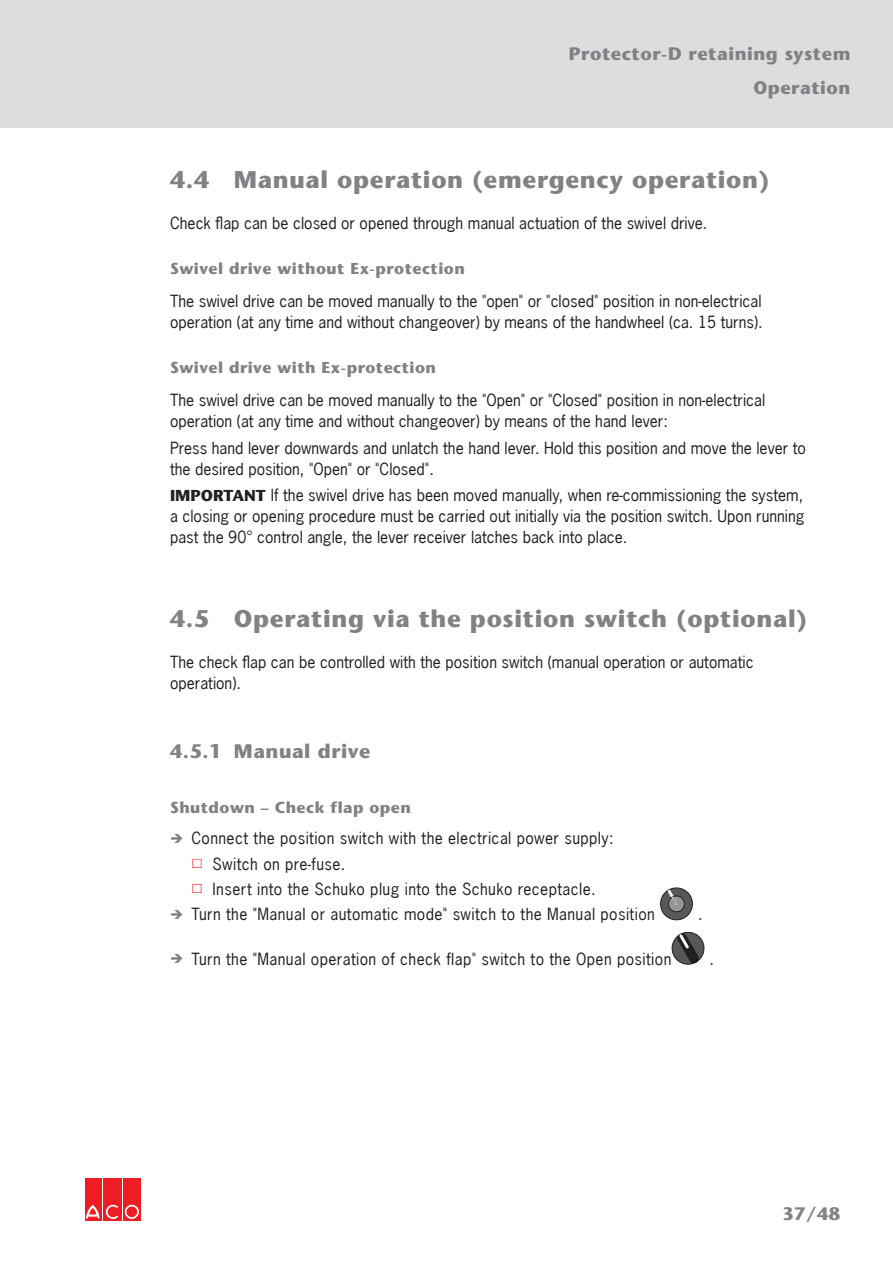
<style>
.page{position:relative;width:893px;height:1263px;background:#fff}
.page>*{position:absolute;margin:0;border:0;box-sizing:border-box;transform-origin:0 0}
.t1{font:700 24px "Stone Sans";letter-spacing:.03em;color:#808285}
.t2{font:700 19.5px "Stone Sans";letter-spacing:.03em;color:#808285}
.t3{font:700 18px "Stone Sans";letter-spacing:.03em;color:#808285}
.body_basic_Einzug{font:15.75px/21px "News Gothic";color:#231f20}
.body_basic_Einzug-2{font:15.75px "News Gothic";letter-spacing:.025em;color:#231f20}
.heading_h4_no{font:700 15.75px "Stone Sans";letter-spacing:.03em;color:#808285}
.s1{font-family:"Stone Sans";font-weight:700}
</style>
<div class="page">
<div style="left:0;top:0;width:893px;height:128px;background:#dcdddf"></div>
<div style="left:85px;top:1178px;width:17px;height:42px;background:#ee1d23"></div>
<div style="left:103px;top:1178px;width:18px;height:42px;background:#ee1d23"></div>
<svg style="left:86px;top:1204px;width:32px;height:15px"></svg>
<div style="left:123px;top:1178px;width:17px;height:42px;background:#ee1d23"></div>
<svg style="left:124px;top:1204px;width:15px;height:15px"></svg>
<div style="left:124px;top:1204px;width:16px;height:15px;border:1px solid #ee1d23;border-radius:50%"></div>
<div style="left:127px;top:1207px;width:10px;height:10px;background:#ee1d23;border-radius:50%"></div>
<div style="left:127px;top:1207px;width:10px;height:10px;border:1px solid #ee1d23;border-radius:50%"></div>
<svg style="left:660px;top:888px;width:33px;height:32px"></svg>
<svg style="left:672px;top:932px;width:32px;height:32px"></svg>
<p class="t3" style="left:569px;top:43px;width:283px">Protector-D retaining system</p>
<p class="t3" style="left:753px;top:77px;width:99px">Operation</p>
<p class="t1" style="left:170px;top:165px;width:601px">4.4 Manual operation (emergency operation)</p>
<p class="body_basic_Einzug" style="left:170px;top:212px;width:539px">Check flap can be closed or opened through manual actuation of the swivel drive.</p>
<p class="heading_h4_no" style="left:170px;top:259px;width:296px">Swivel drive without Ex-protection</p>
<p class="body_basic_Einzug" style="left:170px;top:290px;width:594px">The swivel drive can be moved manually to the "open" or "closed" position in non-electrical operation (at any time and without changeover) by means of the handwheel (ca. 15 turns).</p>
<p class="heading_h4_no" style="left:170px;top:358px;width:267px">Swivel drive with Ex-protection</p>
<p class="body_basic_Einzug" style="left:170px;top:389px;width:597px">The swivel drive can be moved manually to the "Open" or "Closed" position in non-electrical operation (at any time and without changeover) by means of the hand lever:</p>
<p class="body_basic_Einzug" style="left:170px;top:437px;width:637px">Press hand lever downwards and unlatch the hand lever. Hold this position and move the lever to the desired position, "Open" or "Closed".</p>
<p class="body_basic_Einzug" style="left:170px;top:485px;width:636px;text-align:justify"><span class="s1">IMPORTANT</span> If the swivel drive has been moved manually, when re-commissioning the system, a closing or opening procedure must be carried out initially via the position switch. Upon running past the 90° control angle, the lever receiver latches back into place.</p>
<p class="t1" style="left:170px;top:605px;width:638px">4.5 Operating via the position switch (optional)</p>
<p class="body_basic_Einzug" style="left:170px;top:652px;width:585px">The check flap can be controlled with the position switch (manual operation or automatic operation).</p>
<p class="t2" style="left:170px;top:739px;width:202px">4.5.1 Manual drive</p>
<p class="heading_h4_no" style="left:170px;top:798px;width:242px">Shutdown – Check flap open</p>
<p class="body_basic_Einzug-2" style="left:191px;top:828px;width:424px">Connect the position switch with the electrical power supply:</p>
<p class="body_basic_Einzug-2" style="left:213px;top:853px;width:134px">Switch on pre-fuse.</p>
<p class="body_basic_Einzug-2" style="left:213px;top:879px;width:385px">Insert into the Schuko plug into the Schuko receptacle.</p>
<p class="body_basic_Einzug-2" style="left:191px;top:904px;width:465px">Turn the "Manual or automatic mode" switch to the Manual position</p>
<p class="body_basic_Einzug" style="left:698px;top:903px;width:6px">.</p>
<p class="body_basic_Einzug-2" style="left:191px;top:948px;width:482px">Turn the "Manual operation of check flap" switch to the Open position</p>
<p class="body_basic_Einzug" style="left:710px;top:948px;width:6px">.</p>
<p class="t3" style="left:782px;top:1203px;width:59px">37/48</p>
</div>
